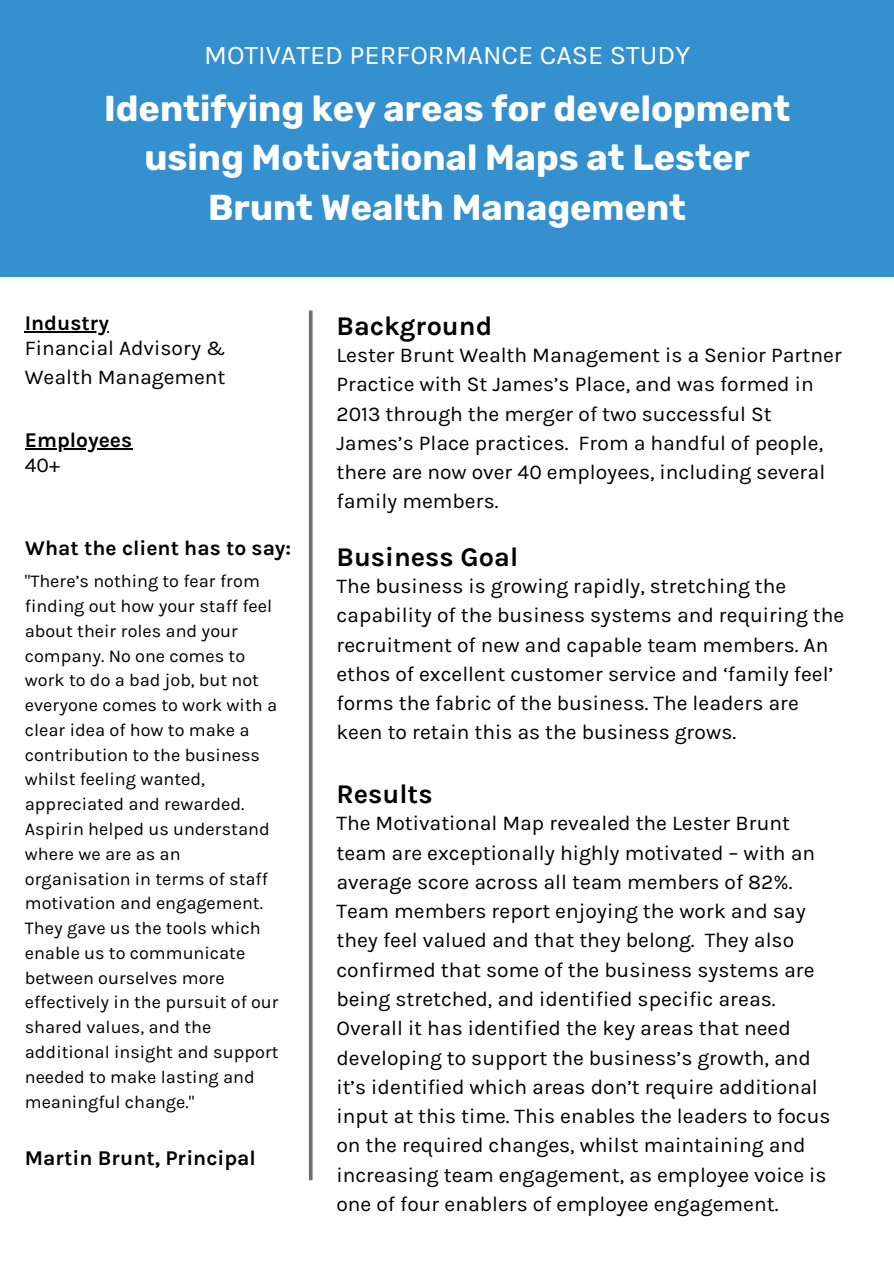
<style>
.page{position:relative;width:894px;height:1264px;background:#fff}
.page>*{position:absolute;margin:0;border:0;box-sizing:border-box;transform-origin:0 0}
.t1{font:700 36px/49.5px "Rubik";color:#fff;text-align:center}
.t2{font:27px "Karla";color:#fff}
.t3{font:700 27px "Karla";color:#000}
.t4{font:21px/29.2px "Karla";color:#000}
.t5{font:700 21px "Karla";color:#000}
.t6{font:18px/24.8px "Karla";color:#000}
</style>
<div class="page">
<div style="left:0;top:0;width:893px;height:277px;background:#3490ce"></div>
<hr style="left:309px;top:310px;width:3px;height:870px;background:#707070">
<hr style="left:25px;top:448px;width:107px;height:1px;background:#000">
<hr style="left:25px;top:331px;width:84px;height:1px;background:#000">
<p class="t2" style="left:204px;top:39px;width:487px">MOTIVATED PERFORMANCE CASE STUDY</p>
<h1 class="t1" style="left:104px;top:83px;width:687px">Identifying key areas for development using Motivational Maps at Lester<br>Brunt Wealth Management</h1>
<p class="t5" style="left:25px;top:310px;width:86px">Industry</p>
<p class="t4" style="left:25px;top:333px;width:202px">Financial Advisory &amp;<br>Wealth Management</p>
<p class="t5" style="left:25px;top:428px;width:109px">Employees</p>
<p class="t4" style="left:25px;top:450px;width:37px">40+</p>
<p class="t5" style="left:25px;top:536px;width:268px">What the client has to say:</p>
<p class="t6" style="left:25px;top:569px;width:255px">"There’s nothing to fear from finding out how your staff feel about their roles and your company. No one comes to work to do a bad job, but not everyone comes to work with a clear idea of how to make a contribution to the business whilst feeling wanted, appreciated and rewarded.<br>Aspirin helped us understand where we are as an organisation in terms of staff motivation and engagement.<br>They gave us the tools which enable us to communicate between ourselves more effectively in the pursuit of our shared values, and the additional insight and support needed to make lasting and meaningful change."</p>
<p class="t5" style="left:25px;top:1145px;width:232px">Martin Brunt, Principal</p>
<p class="t3" style="left:336px;top:310px;width:157px">Background</p>
<p class="t4" style="left:336px;top:340px;width:507px">Lester Brunt Wealth Management is a Senior Partner Practice with St James’s Place, and was formed in 2013 through the merger of two successful St James’s Place practices. From a handful of people, there are now over 40 employees, including several family members.</p>
<p class="t3" style="left:336px;top:541px;width:183px">Business Goal</p>
<p class="t4" style="left:336px;top:571px;width:509px">The business is growing rapidly, stretching the capability of the business systems and requiring the recruitment of new and capable team members. An ethos of excellent customer service and ‘family feel’ forms the fabric of the business. The leaders are keen to retain this as the business grows.</p>
<p class="t3" style="left:336px;top:778px;width:98px">Results</p>
<p class="t4" style="left:336px;top:808px;width:495px">The Motivational Map revealed the Lester Brunt team are exceptionally highly motivated – with an average score across all team members of 82%.<br>Team members report enjoying the work and say they feel valued and that they belong. They also confirmed that some of the business systems are being stretched, and identified specific areas.<br>Overall it has identified the key areas that need developing to support the business’s growth, and it’s identified which areas don’t require additional input at this time. This enables the leaders to focus on the required changes, whilst maintaining and increasing team engagement, as employee voice is one of four enablers of employee engagement.</p>
</div>
